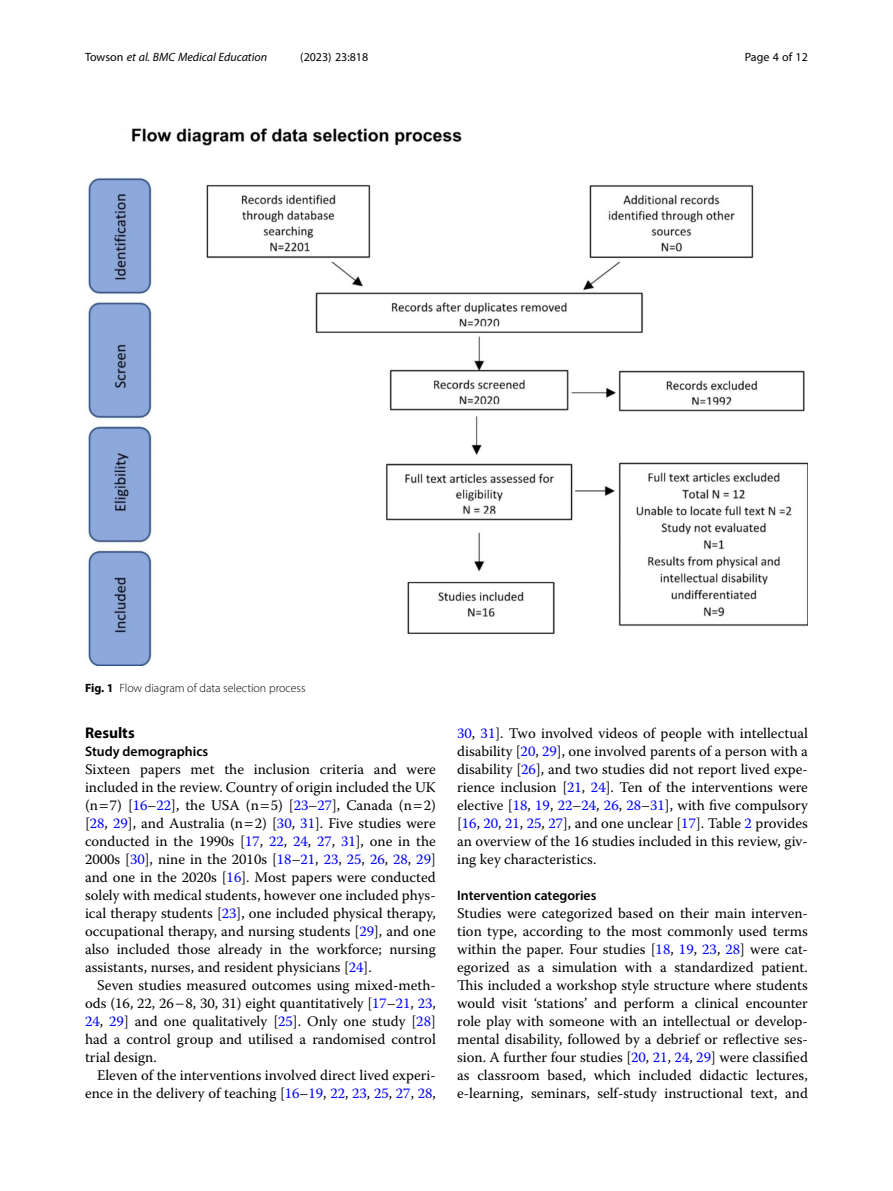
<style>
.page{position:relative;width:893px;height:1191px;background:#fff}
.page>*{position:absolute;margin:0;border:0;box-sizing:border-box;transform-origin:0 0}
.Head_1{font:700 15.45px "Myriad Pro";color:#000}
.Body_Text{font:14.7px/18px "Warnock Pro";color:#000;text-align:justify}
.Body_Text_Indent{font:14.7px/18px "Warnock Pro";color:#000;text-align:justify}
.Head_2{font:600 13.8px "Myriad Pro";color:#000}
.Head_2_After_1{font:600 13.8px "Myriad Pro";color:#000}
.Figure_Caption{font:300 12px "Myriad Pro";color:#000}
.t1{font:italic 12px "Myriad Pro";color:#000}
.t2{font:12px "Myriad Pro";color:#000}
.s1{font-style:normal}
.s2{font-weight:700}
.s3{color:#00f}
</style>
<div class="page">
<img style="left:87px;top:128px;width:721px;height:537px">
<p class="t1" style="left:85px;top:50px;width:184px"><span class="s1">Towson</span> et al. BMC Medical Education</p>
<p class="t2" style="left:300px;top:50px;width:70px">(2023) 23:818</p>
<p class="t2" style="left:745px;top:50px;width:65px">Page 4 of 12</p>
<p class="Figure_Caption" style="left:85px;top:681px;width:222px"><span class="s2">Fig. 1</span> Flow diagram of data selection process</p>
<p class="Head_1" style="left:85px;top:723px;width:51px">Results</p>
<p class="Head_2_After_1" style="left:85px;top:743px;width:125px">Study demographics</p>
<p class="Body_Text" style="left:85px;top:760px;width:352px">Sixteen papers met the inclusion criteria and were included in the review. Country of origin included the UK (n 7) [<span class="s3">16</span>–<span class="s3">22</span>], the USA (n 5) [<span class="s3">23</span>–<span class="s3">27</span>], Canada (n 2) [<span class="s3">28</span>, <span class="s3">29</span>], and Australia (n 2) [<span class="s3">30</span>, <span class="s3">31</span>]. Five studies were conducted in the 1990s [<span class="s3">17</span>, <span class="s3">22</span>, <span class="s3">24</span>, <span class="s3">27</span>, <span class="s3">31</span>], one in the 2000s [<span class="s3">30</span>], nine in the 2010s [<span class="s3">18</span>–<span class="s3">21</span>, <span class="s3">23</span>, <span class="s3">25</span>, <span class="s3">26</span>, <span class="s3">28</span>, <span class="s3">29</span>] and one in the 2020s [<span class="s3">16</span>]. Most papers were conducted solely with medical students, however one included phys&shy;ical therapy students [<span class="s3">23</span>], one included physical therapy, occupational therapy, and nursing students [<span class="s3">29</span>], and one also included those already in the workforce; nursing assistants, nurses, and resident physicians [<span class="s3">24</span>].</p>
<p class="Body_Text_Indent" style="left:85px;top:976px;width:352px;text-indent:12px">Seven studies measured outcomes using mixed-meth&shy;ods (16, 22, 26−8, 30, 31) eight quantitatively [<span class="s3">17</span>–<span class="s3">21</span>, <span class="s3">23</span>, <span class="s3">24</span>, <span class="s3">29</span>] and one qualitatively [<span class="s3">25</span>]. Only one study [<span class="s3">28</span>] had a control group and utilised a randomised control trial design.</p>
<p class="Body_Text_Indent" style="left:85px;top:1066px;width:352px;text-align:right">Eleven of the interventions involved direct lived experi&shy;ence in the delivery of teaching [<span class="s3">16</span>–<span class="s3">19</span>, <span class="s3">22</span>, <span class="s3">23</span>, <span class="s3">25</span>, <span class="s3">27</span>, <span class="s3">28</span>,</p>
<p class="Body_Text_Indent" style="left:457px;top:724px;width:352px"><span class="s3">30</span>, <span class="s3">31</span>]. Two involved videos of people with intellectual disability [<span class="s3">20</span>, <span class="s3">29</span>], one involved parents of a person with a disability [<span class="s3">26</span>], and two studies did not report lived expe&shy;rience inclusion [<span class="s3">21</span>, <span class="s3">24</span>]. Ten of the interventions were elective [<span class="s3">18</span>, <span class="s3">19</span>, <span class="s3">22</span>–<span class="s3">24</span>, <span class="s3">26</span>, <span class="s3">28</span>–<span class="s3">31</span>], with five compulsory [<span class="s3">16</span>, <span class="s3">20</span>, <span class="s3">21</span>, <span class="s3">25</span>, <span class="s3">27</span>], and one unclear [<span class="s3">17</span>]. Table <span class="s3">2</span> provides an overview of the 16 studies included in this review, giv&shy;ing key characteristics.</p>
<p class="Head_2" style="left:457px;top:887px;width:141px">Intervention categories</p>
<p class="Body_Text" style="left:457px;top:904px;width:352px">Studies were categorized based on their main interven&shy;tion type, according to the most commonly used terms within the paper. Four studies [<span class="s3">18</span>, <span class="s3">19</span>, <span class="s3">23</span>, <span class="s3">28</span>] were cat&shy;egorized as a simulation with a standardized patient.<br>This included a workshop style structure where students would visit ‘stations’ and perform a clinical encounter role play with someone with an intellectual or develop&shy;mental disability, followed by a debrief or reflective ses&shy;sion. A further four studies [<span class="s3">20</span>, <span class="s3">21</span>, <span class="s3">24</span>, <span class="s3">29</span>] were classified as classroom based, which included didactic lectures, e-learning, seminars, self-study instructional text, and</p>
</div>
